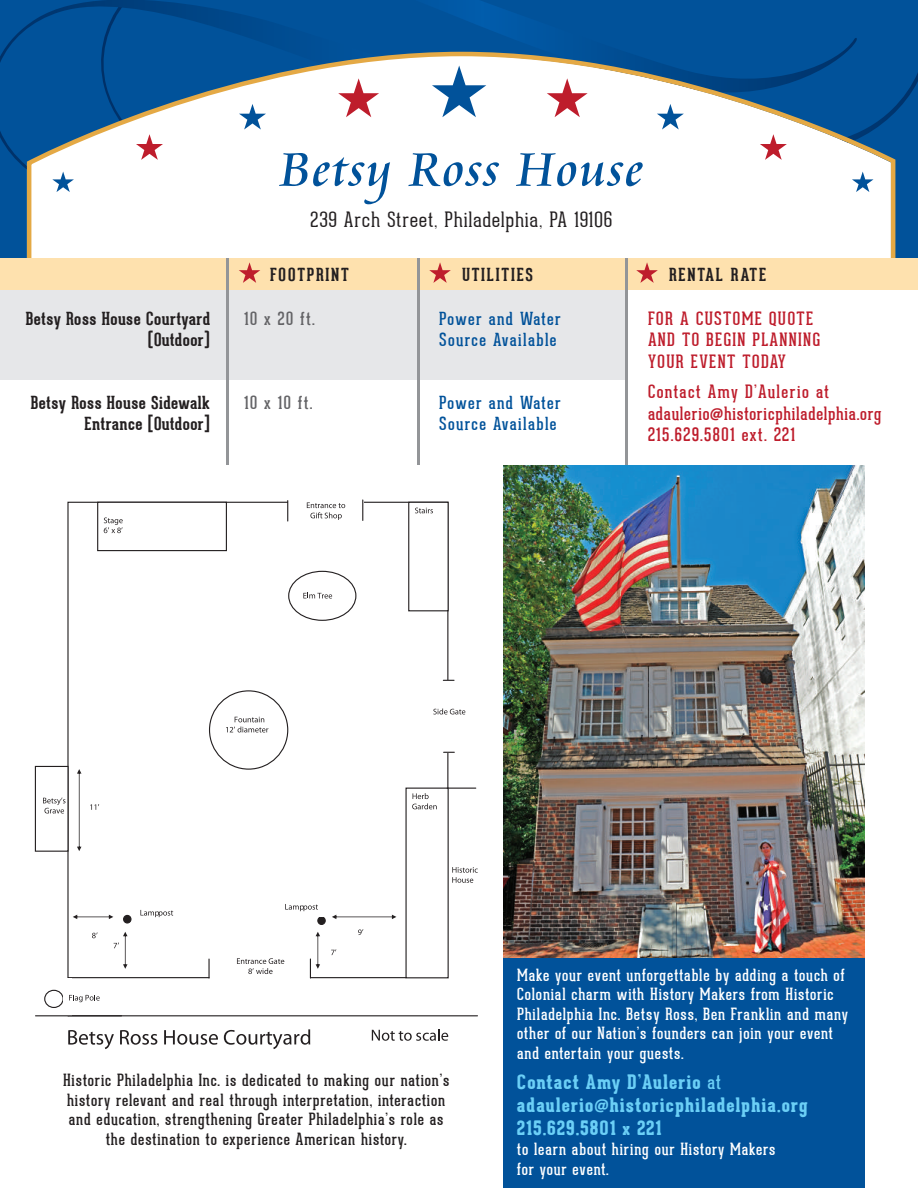
<style>
.page{position:relative;width:918px;height:1188px;background:#fff}
.page>*{position:absolute;margin:0;border:0;box-sizing:border-box;transform-origin:0 0}
.t1{font:51.75px "Cataneo BT";letter-spacing:.025em;color:#01529a}
.t2{font:100 20.7px "Geared Slab";letter-spacing:.045em;color:#231f20}
.t3{font:800 19.5px/23.4px "Geared Slab";letter-spacing:.05em;color:#6bcff6}
.t4{font:18px/21.6px "Geared Slab";letter-spacing:.045em;color:#be1d2c}
.t5{font:18px/21.6px "Geared Slab";letter-spacing:.075em;color:#be1d2c}
.t6{font:700 17.55px/21.1px "Geared Slab";letter-spacing:.025em;color:#231f20;text-align:right}
.t7{font:17.55px/21.1px "Geared Slab";letter-spacing:.075em;color:#01529a}
.t8{font:700 17.55px "Geared Slab";letter-spacing:.1em;color:#231f20}
.t9{font:17.55px "Geared Slab";letter-spacing:.075em;color:#636366}
.t10{font:16.5px/19.5px "Geared Slab";letter-spacing:.05em;color:#fff}
.t11{font:16.5px/19.5px "Geared Slab";letter-spacing:.05em;color:#231f20;text-align:center}
.s1{font-weight:400}
.s2{font-size:18px}
</style>
<div class="page">
<svg style="left:0;top:0;width:918px;height:170px;background:#005198"></svg>
<svg style="left:25px;top:49px;width:873px;height:209px"></svg>
<svg style="left:68px;top:1030px;width:46px;height:19px"></svg>
<svg style="left:120px;top:1030px;width:37px;height:15px"></svg>
<svg style="left:164px;top:1030px;width:54px;height:15px"></svg>
<svg style="left:224px;top:1029px;width:86px;height:20px"></svg>
<svg style="left:372px;top:1029px;width:76px;height:12px"></svg>
<svg style="left:67px;top:501px;width:382px;height:428px"></svg>
<div style="left:97px;top:502px;width:130px;height:49px;background:#fff;border:1px solid #231f20"></div>
<svg style="left:104px;top:517px;width:19px;height:16px"></svg>
<div style="left:289px;top:571px;width:67px;height:49px;background:#fff;border-radius:50%"></div>
<div style="left:288px;top:571px;width:68px;height:50px;border:1px solid #231f20;border-radius:50%"></div>
<svg style="left:303px;top:593px;width:29px;height:6px"></svg>
<div style="left:408px;top:502px;width:41px;height:109px;background:#fff;border:1px solid #231f20"></div>
<svg style="left:415px;top:508px;width:18px;height:5px"></svg>
<div style="left:406px;top:788px;width:42px;height:228px;background:#fff"></div>
<svg style="left:412px;top:793px;width:25px;height:16px"></svg>
<div style="left:210px;top:691px;width:78px;height:78px;background:#fff;border-radius:50%"></div>
<div style="left:209px;top:690px;width:79px;height:80px;border:1px solid #231f20;border-radius:50%"></div>
<svg style="left:226px;top:717px;width:42px;height:15px"></svg>
<div style="left:288px;top:498px;width:75px;height:26px;background:#fff"></div>
<svg style="left:307px;top:502px;width:38px;height:18px"></svg>
<svg style="left:287px;top:501px;width:1px;height:20px"></svg>
<svg style="left:362px;top:500px;width:1px;height:20px"></svg>
<div style="left:442px;top:680px;width:14px;height:73px;background:#fff"></div>
<div style="left:427px;top:704px;width:61px;height:17px;background:#fff"></div>
<svg style="left:433px;top:709px;width:32px;height:5px"></svg>
<svg style="left:447px;top:788px;width:29px;height:1px"></svg>
<div style="left:35px;top:766px;width:34px;height:86px;background:#fff;border:1px solid #231f20"></div>
<svg style="left:43px;top:798px;width:22px;height:16px"></svg>
<hr style="left:36px;top:1015px;width:86px;height:1px;background:#231f20">
<div style="left:44px;top:990px;width:20px;height:18px;border:1px solid #231f20;border-radius:50%"></div>
<div style="left:63px;top:990px;width:61px;height:17px;background:#fff"></div>
<svg style="left:452px;top:867px;width:26px;height:16px"></svg>
<div style="left:124px;top:915px;width:7px;height:8px;background:#231f20;border-radius:50%"></div>
<div style="left:123px;top:915px;width:9px;height:9px;border:1px solid #231f20;border-radius:50%"></div>
<div style="left:318px;top:917px;width:7px;height:7px;background:#231f20;border-radius:50%"></div>
<div style="left:317px;top:916px;width:9px;height:9px;border:1px solid #231f20;border-radius:50%"></div>
<div style="left:325px;top:924px;width:48px;height:42px;background:#fff"></div>
<svg style="left:73px;top:915px;width:40px;height:4px"></svg>
<svg style="left:332px;top:915px;width:64px;height:4px"></svg>
<div style="left:279px;top:899px;width:48px;height:18px;background:#fff"></div>
<svg style="left:285px;top:904px;width:33px;height:7px"></svg>
<div style="left:134px;top:905px;width:49px;height:18px;background:#fff"></div>
<svg style="left:140px;top:910px;width:33px;height:7px"></svg>
<svg style="left:67px;top:929px;width:411px;height:88px"></svg>
<svg style="left:90px;top:804px;width:9px;height:6px"></svg>
<svg style="left:77px;top:769px;width:4px;height:82px"></svg>
<svg style="left:432px;top:66px;width:54px;height:51px"></svg>
<svg style="left:547px;top:78px;width:41px;height:39px"></svg>
<svg style="left:657px;top:104px;width:27px;height:26px"></svg>
<svg style="left:760px;top:134px;width:27px;height:26px"></svg>
<svg style="left:852px;top:172px;width:22px;height:20px"></svg>
<svg style="left:338px;top:78px;width:41px;height:39px"></svg>
<svg style="left:239px;top:104px;width:27px;height:26px"></svg>
<svg style="left:136px;top:134px;width:27px;height:26px"></svg>
<svg style="left:52px;top:172px;width:22px;height:20px"></svg>
<div style="left:0;top:258px;width:918px;height:90px;background:#fee1ae"></div>
<div style="left:272px;top:290px;width:646px;height:90px;background:#fff"></div>
<div style="left:0;top:290px;width:627px;height:90px;background:#e6e7e9"></div>
<hr style="left:226px;top:258px;width:3px;height:207px;background:#939598">
<hr style="left:417px;top:258px;width:3px;height:207px;background:#939598">
<hr style="left:625px;top:258px;width:3px;height:207px;background:#939598">
<svg style="left:239px;top:262px;width:21px;height:21px"></svg>
<svg style="left:429px;top:262px;width:22px;height:21px"></svg>
<svg style="left:636px;top:262px;width:22px;height:21px"></svg>
<div style="left:503px;top:957px;width:361px;height:231px;background:#01529a"></div>
<img style="left:503px;top:465px;width:361px;height:493px">
<p class="t6" style="left:26px;top:308px;width:186px">Betsy Ross House Courtyard (Outdoor)</p>
<p class="t6" style="left:31px;top:392px;width:181px">Betsy Ross House Sidewalk<br>Entrance [Outdoor]</p>
<h1 class="t1" style="left:280px;top:137px;width:366px">Betsy Ross House</h1>
<p class="t2" style="left:311px;top:208px;width:303px">239 Arch Street, Philadelphia, PA 19106</p>
<p class="t8" style="left:462px;top:264px;width:73px">UTILITIES</p>
<p class="t8" style="left:669px;top:264px;width:99px">RENTAL RATE</p>
<p class="t8" style="left:270px;top:264px;width:80px">FOOTPRINT</p>
<p class="t9" style="left:244px;top:308px;width:72px">10 x 20 ft.</p>
<p class="t9" style="left:244px;top:392px;width:70px">10 x 10 ft.</p>
<p class="t7" style="left:439px;top:308px;width:123px">Power and Water<br>Source Available</p>
<p class="t7" style="left:439px;top:392px;width:123px">Power and Water<br>Source Available</p>
<p class="t5" style="left:648px;top:308px;width:174px">FOR A CUSTOME QUOTE<br>AND TO BEGIN PLANNING<br>YOUR EVENT TODAY</p>
<p class="t4" style="left:648px;top:381px;width:235px">Contact Amy D’Aulerio at adaulerio@historicphiladelphia.org<br>215.629.5801 ext. 221</p>
<p class="t11" style="left:63px;top:1071px;width:388px">Historic Philadelphia Inc. is dedicated to making our nation’s history relevant and real through interpretation, interaction and education, strengthening Greater Philadelphia’s role as the destination to experience American history.</p>
<p class="t10" style="left:517px;top:965px;width:332px">Make your event unforgettable by adding a touch of Colonial charm with History Makers from Historic Philadelphia Inc. Betsy Ross, Ben Franklin and many other of our Nation’s founders can join your event and entertain your guests.</p>
<p class="t3" style="left:517px;top:1070px;width:292px">Contact Amy D’Aulerio <span class="s1">at </span>adaulerio@historicphiladelphia.org<br>215.629.5801 <span class="s2">x</span> 221</p>
<p class="t10" style="left:517px;top:1139px;width:260px">to learn about hiring our History Makers for your event.</p>
</div>
